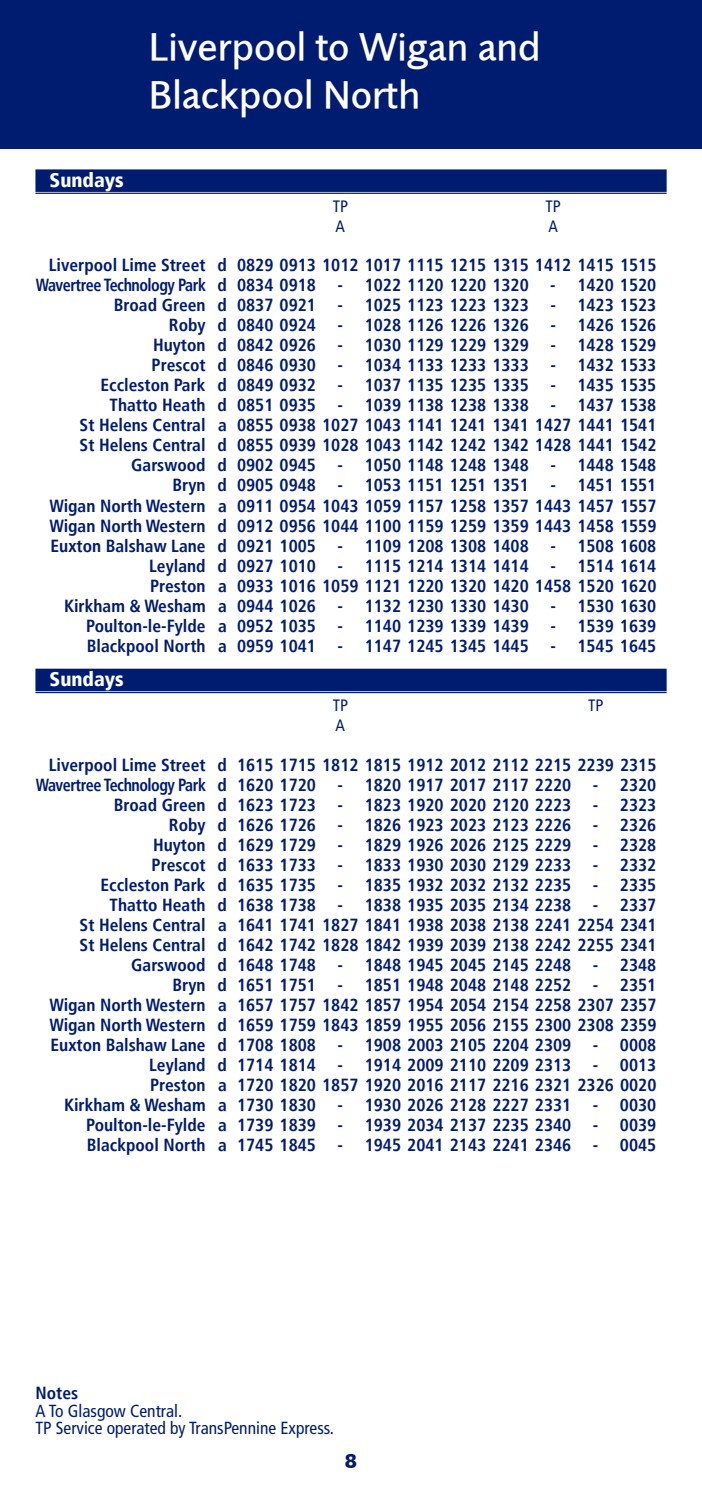
<style>
.page{position:relative;width:702px;height:1489px;background:#fff}
.page>*{position:absolute;margin:0;border:0;box-sizing:border-box;transform-origin:0 0}
.Table_Head_sunday{font:500 40px/48px "Foundry Sans";color:#fff}
.Day_Head_Mon_-_Sun{font:900 condensed 20px "Frutiger LT";color:#fff}
.t1{font:900 20px "Frutiger CE";color:#001c70}
.Table_Text{font:700 condensed 17.5px "Frutiger LT";color:#001c70}
.Table_Text-2{font:700 condensed 17.5px "Frutiger LT";color:#001c70;scale:.92 1}
.Notes{font:condensed 17.5px "Frutiger LT";color:#001c70}
.Notes_Head{font:700 condensed 17.5px "Frutiger LT";color:#001c70}
.Codes_-_Medium{font:condensed 16.5px "Frutiger LT";color:#001c70}
</style>
<div class="page">
<div style="left:0;top:0;width:702px;height:149px;background:#001c70"></div>
<div style="left:35px;top:169px;width:631px;height:23px;background:#001c70"></div>
<hr style="left:35px;top:193px;width:631px;height:1px;background:#001c70">
<div style="left:35px;top:668px;width:631px;height:23px;background:#001c70"></div>
<hr style="left:35px;top:692px;width:631px;height:1px;background:#001c70">
<p class="Day_Head_Mon_-_Sun" style="left:50px;top:168px;width:76px">Sundays</p>
<p class="Table_Head_sunday" style="left:149px;top:22px;width:393px">Liverpool to Wigan and<br>Blackpool North</p>
<p class="Codes_-_Medium" style="left:333px;top:196px;width:17px">TP</p>
<p class="Codes_-_Medium" style="left:545px;top:196px;width:17px">TP</p>
<p class="Codes_-_Medium" style="left:335px;top:216px;width:11px">A</p>
<p class="Codes_-_Medium" style="left:548px;top:216px;width:11px">A</p>
<p class="Table_Text" style="left:49px;top:255px;width:609px">Liverpool Lime Street d 0829 0913 1012 1017 1115 1215 1315 1412 1415 1515</p>
<p class="Table_Text-2" style="left:36px;top:275px;width:676px">Wavertree Technology Park d 0834 0918 - 1022 1120 1220 1320 - 1420 1520</p>
<p class="Table_Text" style="left:114px;top:295px;width:544px">Broad Green d 0837 0921 - 1025 1123 1223 1323 - 1423 1523</p>
<p class="Table_Text" style="left:169px;top:315px;width:489px">Roby d 0840 0924 - 1028 1126 1226 1326 - 1426 1526</p>
<p class="Table_Text" style="left:153px;top:335px;width:505px">Huyton d 0842 0926 - 1030 1129 1229 1329 - 1428 1529</p>
<p class="Table_Text" style="left:152px;top:355px;width:506px">Prescot d 0846 0930 - 1034 1133 1233 1333 - 1432 1533</p>
<p class="Table_Text" style="left:100px;top:375px;width:557px">Eccleston Park d 0849 0932 - 1037 1135 1235 1335 - 1435 1535</p>
<p class="Table_Text" style="left:110px;top:395px;width:548px">Thatto Heath d 0851 0935 - 1039 1138 1238 1338 - 1437 1538</p>
<p class="Table_Text" style="left:80px;top:415px;width:578px">St Helens Central a 0855 0938 1027 1043 1141 1241 1341 1427 1441 1541</p>
<p class="Table_Text" style="left:80px;top:435px;width:578px">St Helens Central d 0855 0939 1028 1043 1142 1242 1342 1428 1441 1542</p>
<p class="Table_Text" style="left:131px;top:455px;width:526px">Garswood d 0902 0945 - 1050 1148 1248 1348 - 1448 1548</p>
<p class="Table_Text" style="left:172px;top:475px;width:485px">Bryn d 0905 0948 - 1053 1151 1251 1351 - 1451 1551</p>
<p class="Table_Text" style="left:49px;top:495px;width:608px">Wigan North Western a 0911 0954 1043 1059 1157 1258 1357 1443 1457 1557</p>
<p class="Table_Text" style="left:49px;top:515px;width:608px">Wigan North Western d 0912 0956 1044 1100 1159 1259 1359 1443 1458 1559</p>
<p class="Table_Text" style="left:51px;top:535px;width:607px">Euxton Balshaw Lane d 0921 1005 - 1109 1208 1308 1408 - 1508 1608</p>
<p class="Table_Text" style="left:149px;top:555px;width:508px">Leyland d 0927 1010 - 1115 1214 1314 1414 - 1514 1614</p>
<p class="Table_Text" style="left:150px;top:575px;width:508px">Preston a 0933 1016 1059 1121 1220 1320 1420 1458 1520 1620</p>
<p class="Table_Text" style="left:64px;top:595px;width:594px">Kirkham &amp; Wesham a 0944 1026 - 1132 1230 1330 1430 - 1530 1630</p>
<p class="Table_Text" style="left:86px;top:615px;width:571px">Poulton-le-Fylde a 0952 1035 - 1140 1239 1339 1439 - 1539 1639</p>
<p class="Table_Text" style="left:87px;top:635px;width:571px">Blackpool North a 0959 1041 - 1147 1245 1345 1445 - 1545 1645</p>
<p class="Day_Head_Mon_-_Sun" style="left:50px;top:667px;width:76px">Sundays</p>
<p class="Codes_-_Medium" style="left:333px;top:695px;width:17px">TP</p>
<p class="Codes_-_Medium" style="left:588px;top:695px;width:17px">TP</p>
<p class="Codes_-_Medium" style="left:335px;top:715px;width:11px">A</p>
<p class="Table_Text" style="left:49px;top:754px;width:609px">Liverpool Lime Street d 1615 1715 1812 1815 1912 2012 2112 2215 2239 2315</p>
<p class="Table_Text-2" style="left:36px;top:774px;width:676px">Wavertree Technology Park d 1620 1720 - 1820 1917 2017 2117 2220 - 2320</p>
<p class="Table_Text" style="left:114px;top:794px;width:544px">Broad Green d 1623 1723 - 1823 1920 2020 2120 2223 - 2323</p>
<p class="Table_Text" style="left:169px;top:814px;width:489px">Roby d 1626 1726 - 1826 1923 2023 2123 2226 - 2326</p>
<p class="Table_Text" style="left:153px;top:834px;width:505px">Huyton d 1629 1729 - 1829 1926 2026 2125 2229 - 2328</p>
<p class="Table_Text" style="left:152px;top:854px;width:506px">Prescot d 1633 1733 - 1833 1930 2030 2129 2233 - 2332</p>
<p class="Table_Text" style="left:100px;top:874px;width:557px">Eccleston Park d 1635 1735 - 1835 1932 2032 2132 2235 - 2335</p>
<p class="Table_Text" style="left:110px;top:894px;width:548px">Thatto Heath d 1638 1738 - 1838 1935 2035 2134 2238 - 2337</p>
<p class="Table_Text" style="left:80px;top:914px;width:578px">St Helens Central a 1641 1741 1827 1841 1938 2038 2138 2241 2254 2341</p>
<p class="Table_Text" style="left:80px;top:934px;width:578px">St Helens Central d 1642 1742 1828 1842 1939 2039 2138 2242 2255 2341</p>
<p class="Table_Text" style="left:131px;top:954px;width:526px">Garswood d 1648 1748 - 1848 1945 2045 2145 2248 - 2348</p>
<p class="Table_Text" style="left:172px;top:974px;width:485px">Bryn d 1651 1751 - 1851 1948 2048 2148 2252 - 2351</p>
<p class="Table_Text" style="left:49px;top:994px;width:608px">Wigan North Western a 1657 1757 1842 1857 1954 2054 2154 2258 2307 2357</p>
<p class="Table_Text" style="left:49px;top:1014px;width:608px">Wigan North Western d 1659 1759 1843 1859 1955 2056 2155 2300 2308 2359</p>
<p class="Table_Text" style="left:51px;top:1034px;width:607px">Euxton Balshaw Lane d 1708 1808 - 1908 2003 2105 2204 2309 - 0008</p>
<p class="Table_Text" style="left:149px;top:1054px;width:508px">Leyland d 1714 1814 - 1914 2009 2110 2209 2313 - 0013</p>
<p class="Table_Text" style="left:150px;top:1074px;width:508px">Preston a 1720 1820 1857 1920 2016 2117 2216 2321 2326 0020</p>
<p class="Table_Text" style="left:64px;top:1094px;width:594px">Kirkham &amp; Wesham a 1730 1830 - 1930 2026 2128 2227 2331 - 0030</p>
<p class="Table_Text" style="left:86px;top:1114px;width:571px">Poulton-le-Fylde a 1739 1839 - 1939 2034 2137 2235 2340 - 0039</p>
<p class="Table_Text" style="left:87px;top:1134px;width:571px">Blackpool North a 1745 1845 - 1945 2041 2143 2241 2346 - 0045</p>
<p class="Notes_Head" style="left:35px;top:1382px;width:44px">Notes</p>
<p class="Notes" style="left:35px;top:1400px;width:148px">A To Glasgow Central.</p>
<p class="Notes" style="left:35px;top:1417px;width:300px">TP Service operated by TransPennine Express.</p>
<p class="t1" style="left:345px;top:1448px;width:14px">8</p>
</div>
